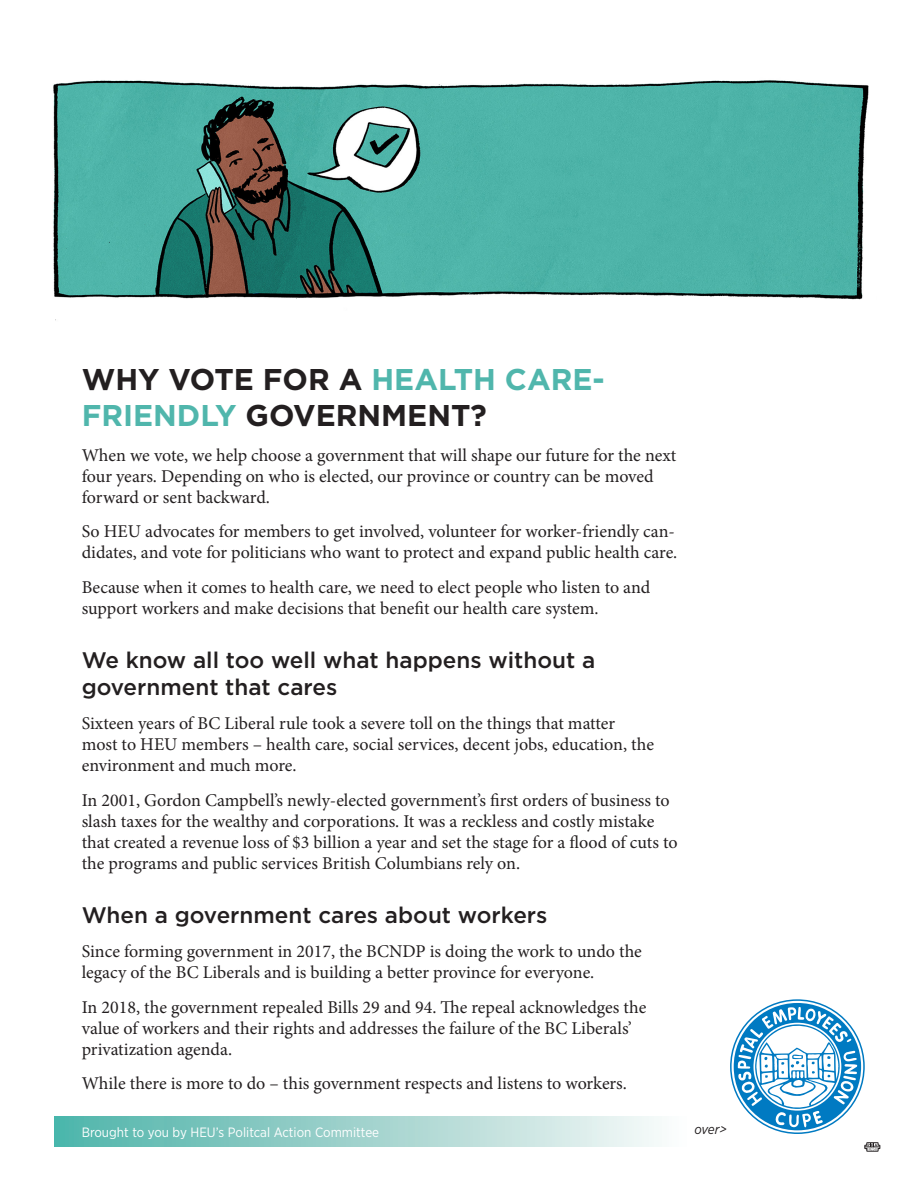
<style>
.page{position:relative;width:918px;height:1188px;background:#fff}
.page>*{position:absolute;margin:0;border:0;box-sizing:border-box;transform-origin:0 0}
.t1{font:700 30px/36px "Gotham";color:#231f20}
.t2{font:500 22.5px/27px "Gotham";color:#231f20}
.t3{font:18px/21px "Minion Pro";letter-spacing:-.005em;color:#231f20}
.t4{font:13.5px "Gotham Narrow";color:#fff}
.t5{font:italic 13.5px "Gotham Narrow";color:#231f20}
.s1{color:#50b6ac}
</style>
<div class="page">
<div style="left:54px;top:1117px;width:634px;height:30px;background:linear-gradient(to right,#4db2a7,#fbfaf9)"></div>
<svg style="left:865px;top:1143px;width:15px;height:8px"></svg>
<svg style="left:730px;top:999px;width:135px;height:135px"></svg>
<img style="left:53px;top:80px;width:816px;height:241px">
<p class="t1" style="left:82px;top:361px;width:525px">WHY VOTE FOR A <span class="s1">HEALTH CARE-<br>FRIENDLY</span> GOVERNMENT?</p>
<p class="t3" style="left:82px;top:445px;width:596px">When we vote, we help choose a government that will shape our future for the next four years. Depending on who is elected, our province or country can be moved forward or sent backward.</p>
<p class="t3" style="left:82px;top:521px;width:597px">So HEU advocates for members to get involved, volunteer for worker-friendly can&shy;didates, and vote for politicians who want to protect and expand public health care.</p>
<p class="t3" style="left:82px;top:577px;width:570px">Because when it comes to health care, we need to elect people who listen to and support workers and make decisions that benefit our health care system.</p>
<p class="t2" style="left:82px;top:646px;width:515px">We know all too well what happens without a government that cares</p>
<p class="t3" style="left:82px;top:713px;width:574px">Sixteen years of BC Liberal rule took a severe toll on the things that matter most to HEU members – health care, social services, decent jobs, education, the environment and much more.</p>
<p class="t3" style="left:82px;top:790px;width:597px">In 2001, Gordon Campbell’s newly-elected government’s first orders of business to slash taxes for the wealthy and corporations. It was a reckless and costly mistake that created a revenue loss of $3 billion a year and set the stage for a flood of cuts to the programs and public services British Columbians rely on.</p>
<p class="t2" style="left:82px;top:901px;width:467px">When a government cares about workers</p>
<p class="t3" style="left:82px;top:941px;width:562px">Since forming government in 2017, the BCNDP is doing the work to undo the legacy of the BC Liberals and is building a better province for everyone.</p>
<p class="t3" style="left:82px;top:997px;width:566px">In 2018, the government repealed Bills 29 and 94. The repeal acknowledges the value of workers and their rights and addresses the failure of the BC Liberals’ privatization agenda.</p>
<p class="t3" style="left:82px;top:1073px;width:547px">While there is more to do – this government respects and listens to workers.</p>
<p class="t4" style="left:82px;top:1124px;width:299px">Brought to you by HEU’s Politcal Action Committee</p>
<p class="t5" style="left:694px;top:1120px;width:34px">over&gt;</p>
</div>
